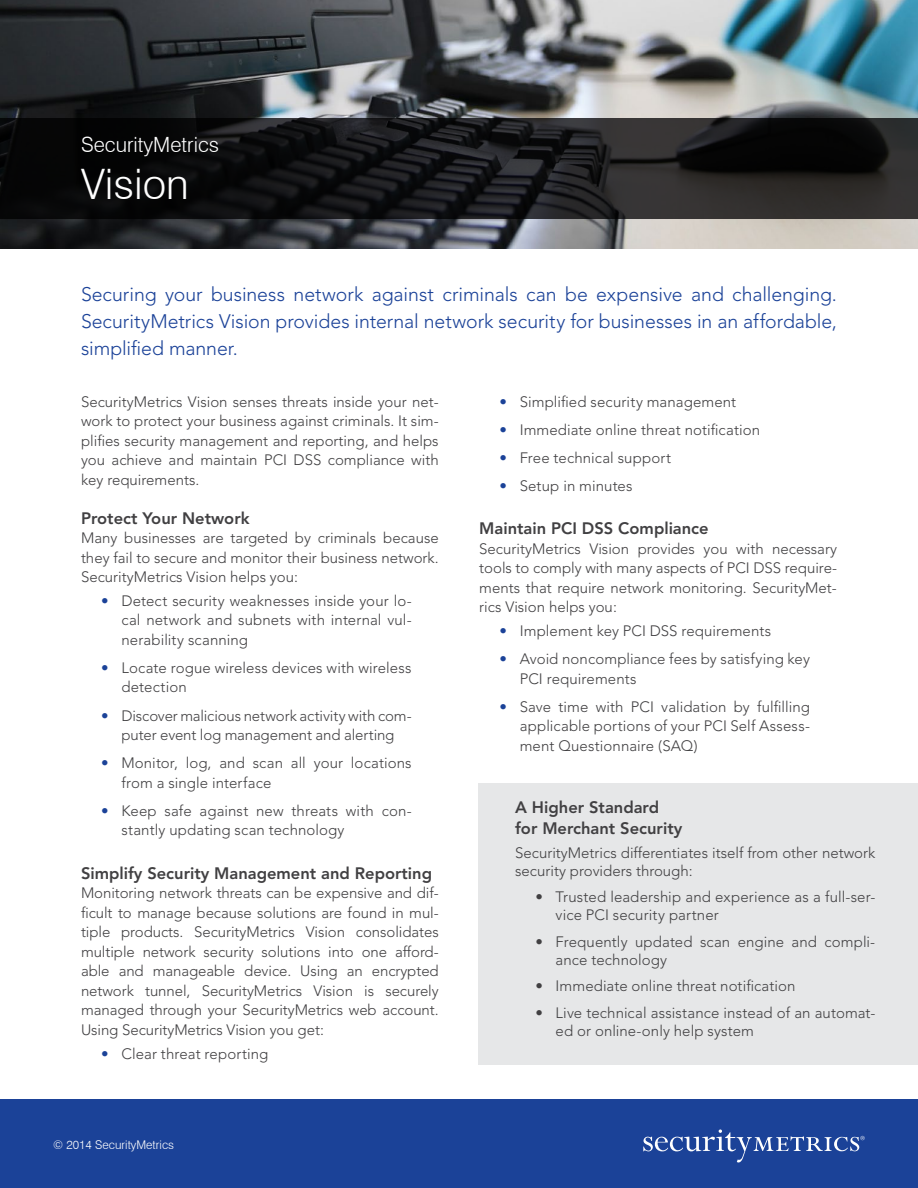
<style>
.page{position:relative;width:918px;height:1188px;background:#fff}
.page>*{position:absolute;margin:0;border:0;box-sizing:border-box;transform-origin:0 0}
.t1{font:300 42px "Swiss 721 BT";color:#fff}
.t2{font:300 21px "Swiss 721 BT";color:#fff}
.t3{font:300 19.5px/27px "Avenir";letter-spacing:-.005em;color:#1b4298;text-align:justify}
.t4{font:800 16.5px/21px "Avenir";color:#414042}
.t5{font:300 15px/19.5px "Avenir";color:#414042}
.t6{font:300 12px "Swiss 721 BT";color:#fff}
.s1{font-weight:500;color:#1b4298}
.s2{font-weight:500}
</style>
<div class="page">
<div style="left:0;top:1100px;width:918px;height:88px;background:#1b4298"></div>
<svg style="left:643px;top:1129px;width:222px;height:34px"></svg>
<img style="left:0;top:0;width:918px;height:249px">
<svg style="left:0;top:119px;width:918px;height:100px;background:#171718"></svg>
<div style="left:478px;top:783px;width:440px;height:281px;background:#e6e7e8"></div>
<h2 class="t2" style="left:81px;top:132px;width:140px">SecurityMetrics</h2>
<h1 class="t1" style="left:81px;top:158px;width:109px">Vision</h1>
<h3 class="t3" style="left:81px;top:281px;width:757px">Securing your business network against criminals can be expensive and challenging.<br>SecurityMetrics Vision provides internal network security for businesses in an affordable, simplified manner.</h3>
<p class="t5" style="left:81px;top:392px;width:359px;text-align:justify">SecurityMetrics Vision senses threats inside your net&shy;work to protect your business against criminals. It sim&shy;plifies security management and reporting, and helps you achieve and maintain PCI DSS compliance with key requirements.</p>
<p class="t4" style="left:81px;top:507px;width:170px">Protect Your Network</p>
<p class="t5" style="left:81px;top:528px;width:359px;text-align:justify">Many businesses are targeted by criminals because they fail to secure and monitor their business network.<br>SecurityMetrics Vision helps you:</p>
<p class="t5" style="left:122px;top:591px;width:292px;text-align:justify;text-indent:-20px"><span class="s1">•</span> Detect security weaknesses inside your lo&shy;cal network and subnets with internal vul&shy;nerability scanning</p>
<p class="t5" style="left:122px;top:658px;width:292px;text-indent:-20px"><span class="s1">•</span> Locate rogue wireless devices with wireless detection</p>
<p class="t5" style="left:101px;top:706px;width:312px;text-align:center"><span class="s1">•</span> Discover malicious network activity with com&shy;puter event log management and alerting</p>
<p class="t5" style="left:122px;top:753px;width:292px;text-indent:-20px"><span class="s1">•</span> Monitor, log, and scan all your locations from a single interface</p>
<p class="t5" style="left:122px;top:801px;width:292px;text-indent:-20px"><span class="s1">•</span> Keep safe against new threats with con&shy;stantly updating scan technology</p>
<p class="t4" style="left:81px;top:863px;width:353px">Simplify Security Management and Reporting</p>
<p class="t5" style="left:81px;top:883px;width:359px;text-align:justify">Monitoring network threats can be expensive and dif&shy;ficult to manage because solutions are found in mul&shy;tiple products. SecurityMetrics Vision consolidates multiple network security solutions into one afford&shy;able and manageable device. Using an encrypted network tunnel, SecurityMetrics Vision is securely managed through your SecurityMetrics web account.<br>Using SecurityMetrics Vision you get:</p>
<p class="t5" style="left:101px;top:1044px;width:169px"><span class="s1">•</span> Clear threat reporting</p>
<p class="t6" style="left:53px;top:1138px;width:122px">© 2014 SecurityMetrics</p>
<p class="t5" style="left:500px;top:392px;width:238px"><span class="s1">•</span> Simplified security management</p>
<p class="t5" style="left:500px;top:420px;width:262px"><span class="s1">•</span> Immediate online threat notification</p>
<p class="t5" style="left:500px;top:448px;width:173px"><span class="s1">•</span> Free technical support</p>
<p class="t5" style="left:500px;top:476px;width:135px"><span class="s1">•</span> Setup in minutes</p>
<p class="t4" style="left:479px;top:518px;width:231px">Maintain PCI DSS Compliance</p>
<p class="t5" style="left:479px;top:539px;width:359px;text-align:justify">SecurityMetrics Vision provides you with necessary tools to comply with many aspects of PCI DSS require&shy;ments that require network monitoring. SecurityMet&shy;rics Vision helps you:</p>
<p class="t5" style="left:500px;top:621px;width:273px"><span class="s1">•</span> Implement key PCI DSS requirements</p>
<p class="t5" style="left:520px;top:649px;width:292px;text-indent:-20px"><span class="s1">•</span> Avoid noncompliance fees by satisfying key<br>PCI requirements</p>
<p class="t5" style="left:520px;top:697px;width:292px;text-align:justify;text-indent:-20px"><span class="s1">•</span> Save time with PCI validation by fulfilling applicable portions of your PCI Self Assess&shy;ment Questionnaire (SAQ)</p>
<p class="t4" style="left:515px;top:797px;width:169px">A Higher Standard for Merchant Security</p>
<p class="t5" style="left:515px;top:844px;width:362px;line-height:18px">SecurityMetrics differentiates itself from other network security providers through:</p>
<p class="t5" style="left:556px;top:888px;width:321px;line-height:18px;text-indent:-20px"><span class="s2">•</span> Trusted leadership and experience as a full-ser&shy;vice PCI security partner</p>
<p class="t5" style="left:556px;top:932px;width:321px;line-height:18px;text-indent:-20px"><span class="s2">•</span> Frequently updated scan engine and compli&shy;ance technology</p>
<p class="t5" style="left:535px;top:976px;width:262px"><span class="s2">•</span> Immediate online threat notification</p>
<p class="t5" style="left:556px;top:1004px;width:321px;line-height:18px;text-indent:-20px"><span class="s2">•</span> Live technical assistance instead of an automat&shy;ed or online-only help system</p>
</div>
